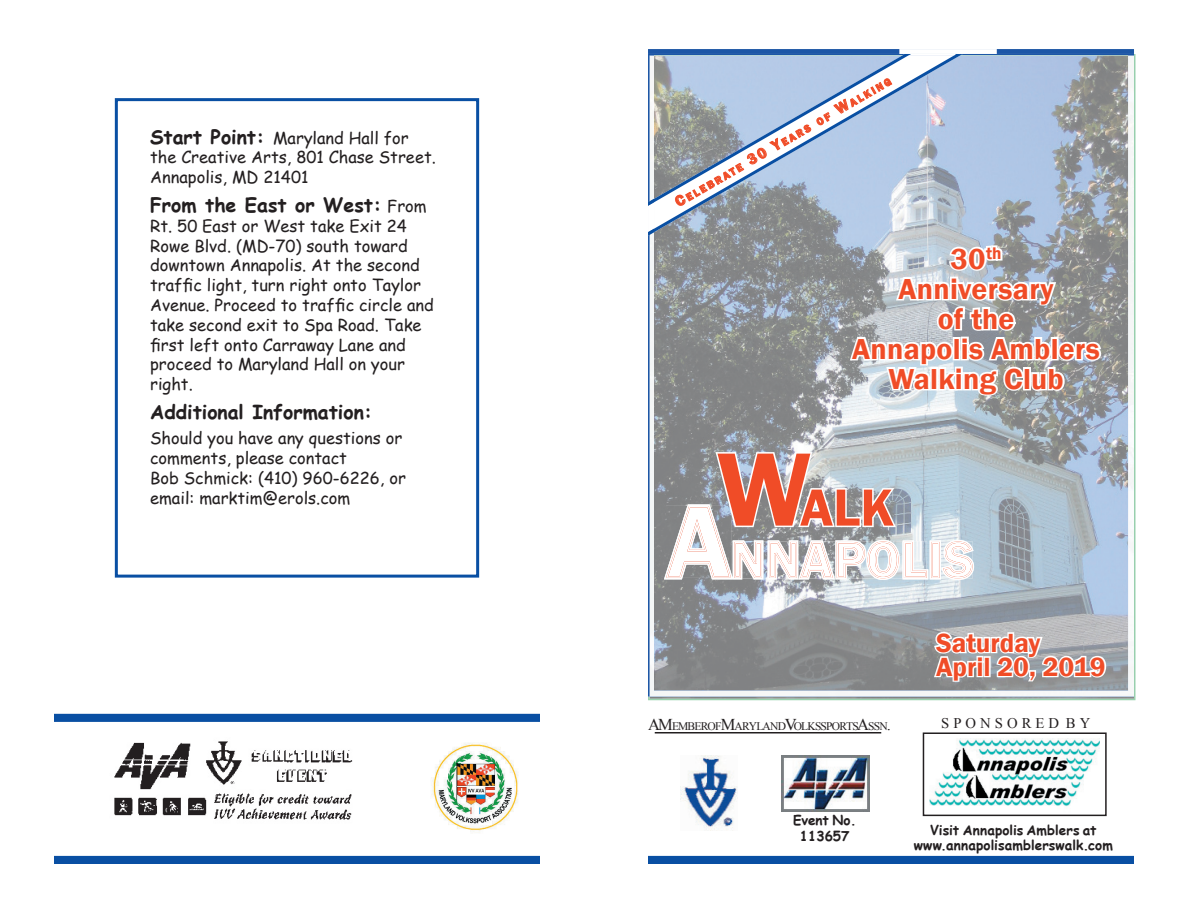
<style>
.page{position:relative;width:1188px;height:918px;background:#fff}
.page>*{position:absolute;margin:0;border:0;box-sizing:border-box;transform-origin:0 0}
.t1{font:600 54px "Franklin Gothic";color:#f04c27}
.t2{font:600 29.7px/30px "Franklin Gothic";letter-spacing:.01em;color:#f04c27;text-align:center}
.t3{font:600 27px/24px "Franklin Gothic";color:#f04c27}
.t4{font:700 19.5px "Comic Sans MS";color:#231f20}
.t5{font:16.5px/19.8px "Comic Sans MS";color:#231f20}
.t6{font:14.7px "Times New Roman";letter-spacing:.275em;color:#231f20}
.t7{font:700 13.5px/15px "Comic Sans MS";color:#231f20;text-align:center}
.t8{font:11.55px "Times New Roman";letter-spacing:-.07em;color:#231f20}
.t9{font:600 10.5px "Franklin Gothic";color:#f04c27}
.s1{font-weight:700;font-size:19.5px}
.s2{font-weight:400;font-size:16.5px}
.s3{font-size:15px}
.s4{font-size:108px}
.s5{font-size:16.5px}
</style>
<div class="page">
<img style="left:431px;top:743px;width:87px;height:90px">
<img style="left:114px;top:741px;width:239px;height:79px">
<div style="left:55px;top:715px;width:484px;height:6px;background:#094fa3"></div>
<div style="left:54px;top:714px;width:486px;height:8px;border:2px solid #094fa3"></div>
<div style="left:55px;top:857px;width:484px;height:6px;background:#094fa3"></div>
<div style="left:54px;top:856px;width:486px;height:8px;border:2px solid #094fa3"></div>
<img style="left:929px;top:738px;width:170px;height:69px">
<div style="left:649px;top:857px;width:484px;height:6px;background:#094fa3"></div>
<div style="left:648px;top:856px;width:486px;height:8px;border:2px solid #094fa3"></div>
<div style="left:923px;top:732px;width:184px;height:84px;border:2px solid #231f20"></div>
<hr style="left:655px;top:732px;width:226px;height:2px;background:#231f20">
<img style="left:781px;top:755px;width:89px;height:56px">
<img style="left:680px;top:755px;width:58px;height:75px">
<div style="left:115px;top:98px;width:364px;height:480px;border:3px solid #094fa3"></div>
<svg style="left:648px;top:54px;width:486px;height:643px;background:#a9b0b8"></svg>
<svg style="left:648px;top:54px;width:315px;height:182px;background:#aebacd"></svg>
<svg style="left:648px;top:49px;width:486px;height:5px"></svg>
<p class="t5" style="left:150px;top:127px;width:287px"><span class="s1">Start Point:</span> Maryland Hall for the Creative Arts, 801 Chase Street.<br>Annapolis, MD 21401</p>
<p class="t4" style="left:150px;top:191px;width:278px">From the East or West: <span class="s2">From</span></p>
<p class="t5" style="left:150px;top:215px;width:285px">Rt. 50 East or West take Exit 24<br>Rowe Blvd. (MD-70) south toward downtown Annapolis. At the second traffic light, turn right onto Taylor<br>Avenue. Proceed to traffic circle and take second exit to Spa Road. Take first left onto Carraway Lane and proceed to Maryland Hall on your right.</p>
<p class="t4" style="left:150px;top:398px;width:224px">Additional Information:</p>
<p class="t5" style="left:150px;top:428px;width:257px">Should you have any questions or comments, please contact<br>Bob Schmick: (410) 960-6226, or email: marktim@erols.com</p>
<p class="t9" style="left:674px;top:198px;width:248px;rotate:-30deg"><span class="s3">C</span>ELEBRATE <span class="s3">30 Y</span>EARS OF <span class="s3">W</span>ALKING</p>
<h2 class="t2" style="left:852px;top:244px;width:249px">30<sup>th<br></sup>Anniversary<br>of the<br>Annapolis Amblers<br>Walking Club</h2>
<h1 class="t1" style="left:717px;top:474px;width:179px"><span class="s4">W</span>ALK</h1>
<h3 class="t3" style="left:936px;top:631px;width:171px">Saturday<br>April 20, 2019</h3>
<p class="t8" style="left:648px;top:719px;width:244px"><span class="s5">A M</span>EMBEROF <span class="s5">M</span>ARYLAND <span class="s5">V</span>OLKSSPORTS <span class="s5">A</span>SSN<span class="s5">.</span></p>
<p class="t6" style="left:941px;top:713px;width:151px">SPONSORED BY</p>
<p class="t7" style="left:793px;top:812px;width:65px;line-height:16.2px">Event No.<br>113657</p>
<p class="t7" style="left:914px;top:823px;width:201px">Visit Annapolis Amblers at www.annapolisamblerswalk.com</p>
</div>
